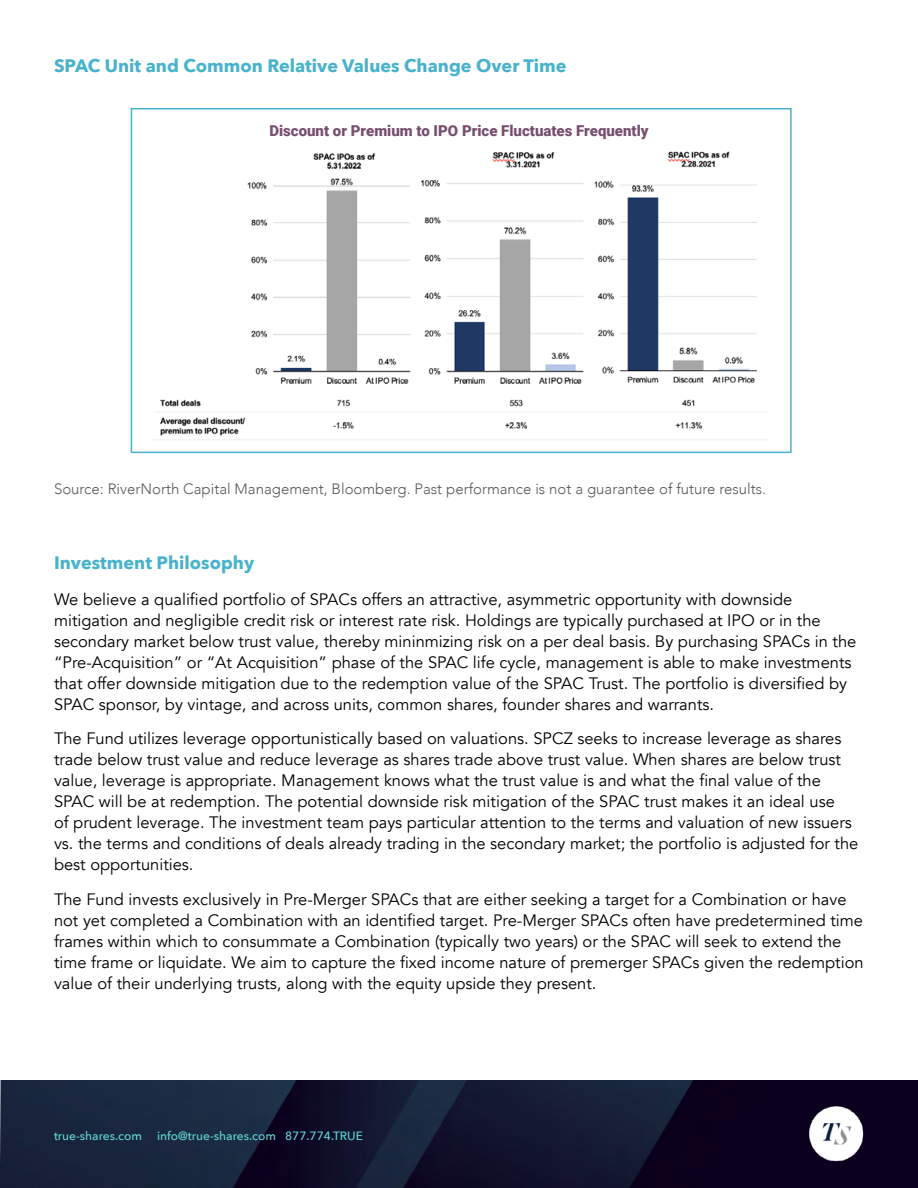
<style>
.page{position:relative;width:918px;height:1188px;background:#fff}
.page>*{position:absolute;margin:0;border:0;box-sizing:border-box;transform-origin:0 0}
.t1{font:700 18px "Avenir Next";color:#47b2cb}
.t2{font:16.5px/21px "Avenir";color:#000}
.t3{font:300 15px "Avenir";color:#595959}
.t4{font:900 15px "Roboto";color:#774e6f}
.t5{font:500 12px "Avenir Next";color:#63d6d4}
</style>
<div class="page">
<img style="left:0;top:1080px;width:918px;height:108px">
<img style="left:787px;top:1098px;width:77px;height:67px">
<div style="left:131px;top:108px;width:661px;height:345px;border:2px solid #47b2cb"></div>
<img style="left:154px;top:151px;width:614px;height:289px">
<p class="t1" style="left:54px;top:50px;width:514px">SPAC Unit and Common Relative Values Change Over Time</p>
<p class="t4" style="left:269px;top:120px;width:381px">Discount or Premium to IPO Price Fluctuates Frequently</p>
<p class="t3" style="left:54px;top:480px;width:714px">Source: RiverNorth Capital Management, Bloomberg. Past performance is not a guarantee of future results.</p>
<p class="t1" style="left:54px;top:547px;width:202px">Investment Philosophy</p>
<p class="t2" style="left:54px;top:589px;width:804px">We believe a qualified portfolio of SPACs offers an attractive, asymmetric opportunity with downside mitigation and negligible credit risk or interest rate risk. Holdings are typically purchased at IPO or in the secondary market below trust value, thereby mininmizing risk on a per deal basis. By purchasing SPACs in the “Pre-Acquisition” or “At Acquisition” phase of the SPAC life cycle, management is able to make investments that offer downside mitigation due to the redemption value of the SPAC Trust. The portfolio is diversified by SPAC sponsor, by vintage, and across units, common shares, founder shares and warrants.</p>
<p class="t2" style="left:54px;top:729px;width:806px">The Fund utilizes leverage opportunistically based on valuations. SPCZ seeks to increase leverage as shares trade below trust value and reduce leverage as shares trade above trust value. When shares are below trust value, leverage is appropriate. Management knows what the trust value is and what the final value of the SPAC will be at redemption. The potential downside risk mitigation of the SPAC trust makes it an ideal use<br>of prudent leverage. The investment team pays particular attention to the terms and valuation of new issuers vs. the terms and conditions of deals already trading in the secondary market; the portfolio is adjusted for the best opportunities.</p>
<p class="t2" style="left:54px;top:889px;width:811px">The Fund invests exclusively in Pre-Merger SPACs that are either seeking a target for a Combination or have not yet completed a Combination with an identified target. Pre-Merger SPACs often have predetermined time frames within which to consummate a Combination (typically two years) or the SPAC will seek to extend the time frame or liquidate. We aim to capture the fixed income nature of premerger SPACs given the redemption value of their underlying trusts, along with the equity upside they present.</p>
<p class="t5" style="left:54px;top:1126px;width:90px">true-shares.com</p>
<p class="t5" style="left:157px;top:1126px;width:207px">info@true-shares.com 877.774.TRUE</p>
</div>
